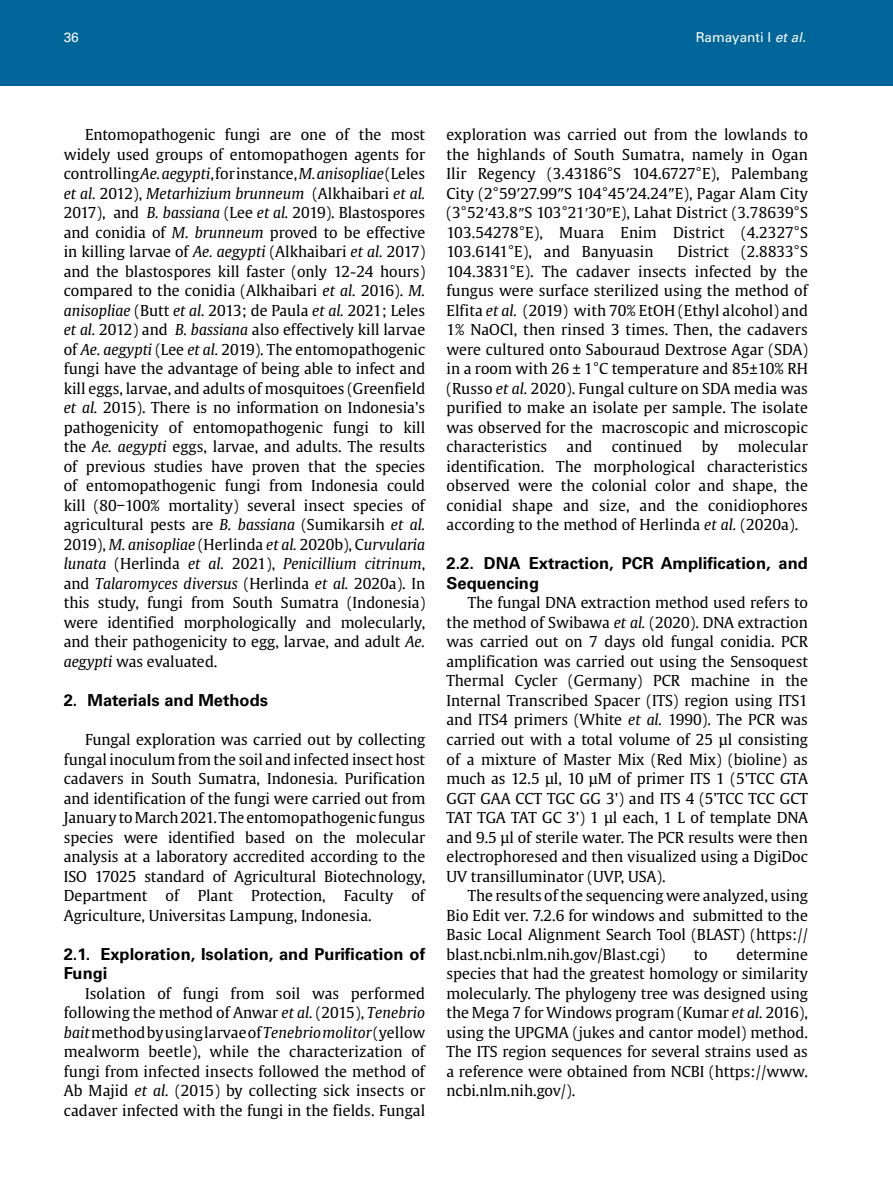
<style>
.page{position:relative;width:893px;height:1191px;background:#fff}
.page>*{position:absolute;margin:0;border:0;box-sizing:border-box;transform-origin:0 0}
.t1{font:700 16.5px/19.5px "Univers LT Std";color:#000}
.t2{font:15px/19.5px "Gulliver";color:#000;text-align:justify}
.t3{font:13.5px "Univers LT Std";color:#fff}
.s1{font-style:italic}
.s2{font-family:"Times New Roman";font-size:16.5px}
.s3{font-family:"Times New Roman"}
</style>
<div class="page">
<div style="left:0;top:0;width:893px;height:85px;background:#069"></div>
<p class="t3" style="left:64px;top:30px;width:17px">36</p>
<p class="t3" style="left:696px;top:30px;width:115px">Ramayanti I <span class="s1">etal.</span></p>
<p class="t2" style="left:64px;top:125px;width:363px;text-indent:21px">Entomopathogenic fungi are one of the most widely used groups of entomopathogen agents for controlling <span class="s1">Ae. aegypti</span>, for instance, <span class="s1">M. anisopliae</span> (Leles <span class="s1">et al.</span> 2012), <span class="s1">Metarhizium brunneum</span> (Alkhaibari <span class="s1">et al.<br></span>2017), and <span class="s1">B. bassiana</span> (Lee <span class="s1">et al.</span> 2019). Blastospores and conidia of <span class="s1">M. brunneum</span> proved to be effective in killing larvae of <span class="s1">Ae. aegypti</span> (Alkhaibari <span class="s1">et al.</span> 2017) and the blastospores kill faster (only 12-24 hours) compared to the conidia (Alkhaibari <span class="s1">et al.</span> 2016). <span class="s1">M. anisopliae</span> (Butt <span class="s1">et al.</span> 2013; de Paula <span class="s1">et al.</span> 2021; Leles <span class="s1">et al.</span> 2012) and <span class="s1">B. bassiana</span> also effectively kill larvae of <span class="s1">Ae. aegypti</span> (Lee <span class="s1">et al.</span> 2019). The entomopathogenic fungi have the advantage of being able to infect and kill eggs, larvae, and adults of mosquitoes (Greenfield <span class="s1">et al.</span> 2015). There is no information on Indonesia's pathogenicity of entomopathogenic fungi to kill the <span class="s1">Ae. aegypti</span> eggs, larvae, and adults. The results of previous studies have proven that the species of entomopathogenic fungi from Indonesia could kill (80−100% mortality) several insect species of agricultural pests are <span class="s1">B. bassiana</span> (Sumikarsih <span class="s1">et al.<br></span>2019), <span class="s1">M. anisopliae</span> (Herlinda <span class="s1">et al.</span> 2020b), C<span class="s1">urvularia lunata</span> (Herlinda <span class="s1">et al.</span> 2021), <span class="s1">Penicillium citrinum</span>, and <span class="s1">Talaromyces diversus</span> (Herlinda <span class="s1">et al.</span> 2020a). In this study, fungi from South Sumatra (Indonesia) were identified morphologically and molecularly, and their pathogenicity to egg, larvae, and adult <span class="s1">Ae. aegypti</span> was evaluated.</p>
<p class="t1" style="left:64px;top:690px;width:206px">2. Materials and Methods</p>
<p class="t2" style="left:64px;top:729px;width:363px;text-indent:21px">Fungal exploration was carried out by collecting fungal inoculum from the soil and infected insect host cadavers in South Sumatra, Indonesia. Purification and identification of the fungi were carried out from January to March 2021. The entomopathogenic fungus species were identified based on the molecular analysis at a laboratory accredited according to the ISO 17025 standard of Agricultural Biotechnology, Department of Plant Protection, Faculty of Agriculture, Universitas Lampung, Indonesia.</p>
<p class="t1" style="left:64px;top:944px;width:363px">2.1. Exploration, Isolation, and Purification of<br>Fungi</p>
<p class="t2" style="left:64px;top:983px;width:363px;text-indent:21px">Isolation of fungi from soil was performed following the method of Anwar <span class="s1">et al.</span> (2015), <span class="s1">Tenebrio bait</span> method by using larvae of <span class="s1">Tenebrio molitor</span> (yellow mealworm beetle), while the characterization of fungi from infected insects followed the method of Ab Majid <span class="s1">et al.</span> (2015) by collecting sick insects or cadaver infected with the fungi in the fields. Fungal</p>
<p class="t2" style="left:446px;top:125px;width:363px">exploration was carried out from the lowlands to the highlands of South Sumatra, namely in Ogan Ilir Regency (3.43186°S 104.6727°E), Palembang City (2°59<span class="s2">′</span>27.99<span class="s2">″</span>S 104°45<span class="s2">′</span>24.24<span class="s2">″</span>E), Pagar Alam City (3°52<span class="s3">′</span>43.8<span class="s3">″</span>S 103°21<span class="s3">′</span>30<span class="s3">″</span>E), Lahat District (3.78639°S 103.54278°E), Muara Enim District (4.2327°S 103.6141°E), and Banyuasin</p>
<p class="t2" style="left:446px;top:242px;width:363px;text-indent:231px">District (2.8833°S 104.3831°E). The cadaver insects infected by the fungus were surface sterilized using the method of Elfita <span class="s1">et al.</span> (2019) with 70% EtOH (Ethyl alcohol) and 1% NaOCl, then rinsed 3 times. Then, the cadavers were cultured onto Sabouraud Dextrose Agar (SDA) in a room with 26 ± 1°C temperature and 85±10% RH (Russo <span class="s1">et al.</span> 2020). Fungal culture on SDA media was purified to make an isolate per sample. The isolate was observed for the macroscopic and microscopic characteristics</p>
<p class="t2" style="left:446px;top:437px;width:363px;text-indent:291px">molecular identification. The morphological characteristics observed were the colonial color and shape, the conidial shape and size, and the conidiophores according to the method of Herlinda <span class="s1">et al.</span> (2020a).</p>
<p class="t1" style="left:446px;top:554px;width:363px">2.2. DNA Extraction, PCR Amplification, and<br>Sequencing</p>
<p class="t2" style="left:446px;top:593px;width:363px;text-indent:21px">The fungal DNA extraction method used refers to the method of Swibawa <span class="s1">et al.</span> (2020). DNA extraction was carried out on 7 days old fungal conidia. PCR amplification was carried out using the Sensoquest Thermal Cycler (Germany) PCR machine in the Internal Transcribed Spacer (ITS) region using ITS1 and ITS4 primers (White <span class="s1">et al.</span> 1990). The PCR was carried out with a total volume of 25 µl consisting of a mixture of Master Mix (Red Mix) (bioline) as much as 12.5 µl, 10 µM of primer ITS 1 (5'TCC GTA GGT GAA CCT TGC GG 3') and ITS 4 (5'TCC TCC GCT TAT TGA TAT GC 3') 1 µl each, 1 L of template DNA and 9.5 µl of sterile water. The PCR results were then electrophoresed and then visualized using a DigiDoc UV transilluminator (UVP, USA).</p>
<p class="t2" style="left:446px;top:885px;width:363px;text-indent:21px">The results of the sequencing were analyzed, using Bio Edit ver. 7.2.6 for windows and submitted to the Basic Local Alignment Search Tool (BLAST) (https:// blast.ncbi.nlm.nih.gov/Blast.cgi)</p>
<p class="t2" style="left:566px;top:437px;width:28px">and</p>
<p class="t2" style="left:612px;top:437px;width:72px">continued</p>
<p class="t2" style="left:702px;top:437px;width:18px">by</p>
<p class="t2" style="left:446px;top:944px;width:363px;text-indent:290px">determine species that had the greatest homology or similarity molecularly. The phylogeny tree was designed using the Mega 7 for Windows program (Kumar <span class="s1">et al.</span> 2016), using the UPGMA (jukes and cantor model) method.<br>The ITS region sequences for several strains used as a reference were obtained from NCBI (https://www. ncbi.nlm.nih.gov/).</p>
<p class="t2" style="left:694px;top:944px;width:15px">to</p>
</div>
